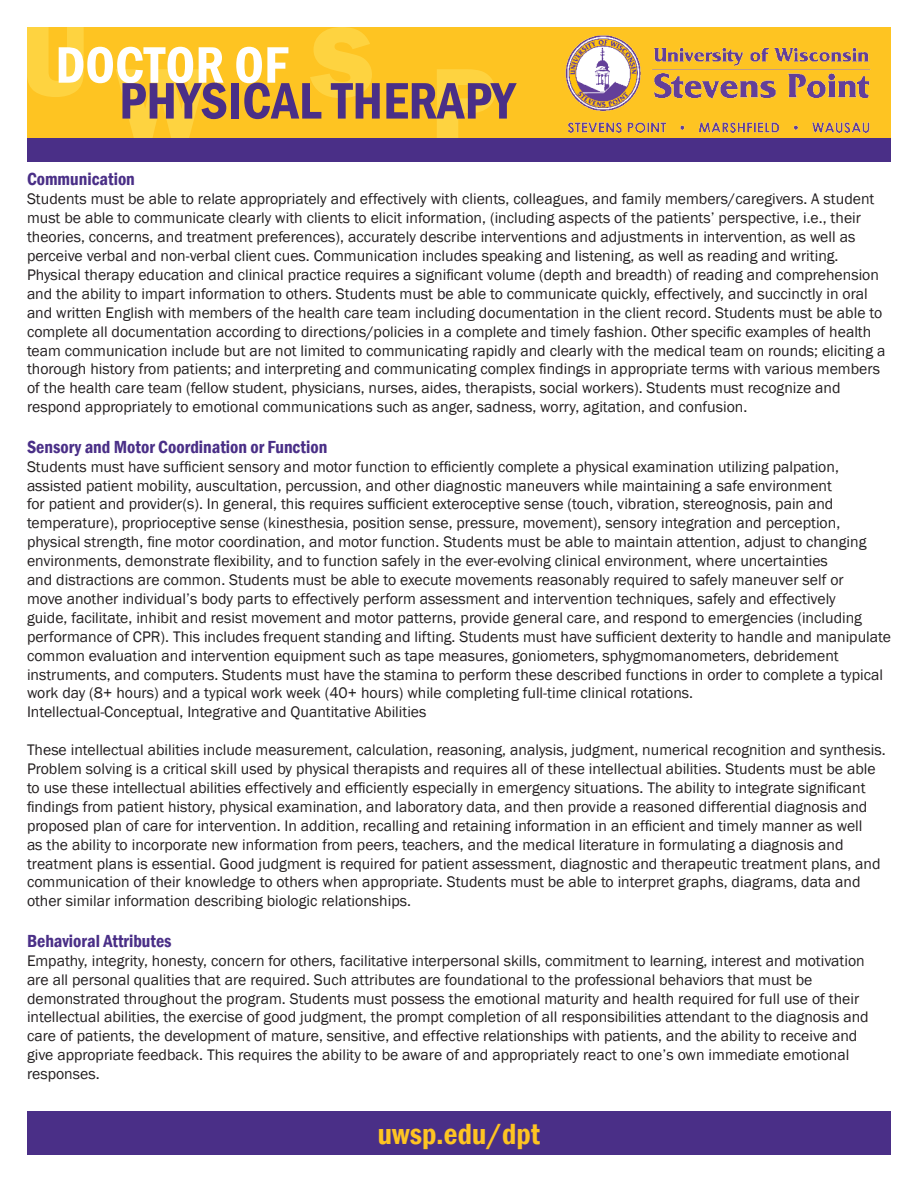
<style>
.page{position:relative;width:918px;height:1188px;background:#fff}
.page>*{position:absolute;margin:0;border:0;box-sizing:border-box;transform-origin:0 0}
.t1{font:600 condensed 53.1px "Franklin Gothic";color:#4a2f87}
.t2{font:600 condensed 53.1px "Franklin Gothic";color:#fff}
.t3{font:600 condensed 30px "Franklin Gothic";color:#fec422}
.t4{font:600 condensed 18px "Franklin Gothic";color:#4a2f87}
.t5{font:15.75px/18.9px "Franklin Gothic";color:#231f20}
</style>
<div class="page">
<div style="left:27px;top:27px;width:864px;height:111px;background:#fec422"></div>
<svg style="left:27px;top:27px;width:57px;height:70px"></svg>
<svg style="left:116px;top:69px;width:91px;height:69px"></svg>
<svg style="left:310px;top:27px;width:62px;height:71px"></svg>
<svg style="left:437px;top:69px;width:59px;height:69px"></svg>
<div style="left:27px;top:138px;width:864px;height:24px;background:#4a2f87"></div>
<div style="left:27px;top:1112px;width:864px;height:43px;background:#4a2f87"></div>
<img style="left:565px;top:35px;width:306px;height:98px">
<p class="t2" style="left:55px;top:29px;width:234px">DOCTOR OF</p>
<p class="t1" style="left:119px;top:65px;width:398px">PHYSICAL THERAPY</p>
<p class="t4" style="left:27px;top:167px;width:109px">Communication</p>
<p class="t5" style="left:27px;top:190px;width:860px">Students must be able to relate appropriately and effectively with clients, colleagues, and family members/caregivers. A student must be able to communicate clearly with clients to elicit information, (including aspects of the patients’ perspective, i.e., their theories, concerns, and treatment preferences), accurately describe interventions and adjustments in intervention, as well as perceive verbal and non-verbal client cues. Communication includes speaking and listening, as well as reading and writing.<br>Physical therapy education and clinical practice requires a significant volume (depth and breadth) of reading and comprehension and the ability to impart information to others. Students must be able to communicate quickly, effectively, and succinctly in oral and written English with members of the health care team including documentation in the client record. Students must be able to complete all documentation according to directions/policies in a complete and timely fashion. Other specific examples of health team communication include but are not limited to communicating rapidly and clearly with the medical team on rounds; eliciting a thorough history from patients; and interpreting and communicating complex findings in appropriate terms with various members of the health care team (fellow student, physicians, nurses, aides, therapists, social workers). Students must recognize and respond appropriately to emotional communications such as anger, sadness, worry, agitation, and confusion.</p>
<p class="t4" style="left:27px;top:435px;width:302px">Sensory and Motor Coordination or Function</p>
<p class="t5" style="left:27px;top:457px;width:866px">Students must have sufficient sensory and motor function to efficiently complete a physical examination utilizing palpation, assisted patient mobility, auscultation, percussion, and other diagnostic maneuvers while maintaining a safe environment<br>for patient and provider(s). In general, this requires sufficient exteroceptive sense (touch, vibration, stereognosis, pain and temperature), proprioceptive sense (kinesthesia, position sense, pressure, movement), sensory integration and perception, physical strength, fine motor coordination, and motor function. Students must be able to maintain attention, adjust to changing environments, demonstrate flexibility, and to function safely in the ever-evolving clinical environment, where uncertainties<br>and distractions are common. Students must be able to execute movements reasonably required to safely maneuver self or<br>move another individual’s body parts to effectively perform assessment and intervention techniques, safely and effectively<br>guide, facilitate, inhibit and resist movement and motor patterns, provide general care, and respond to emergencies (including performance of CPR). This includes frequent standing and lifting. Students must have sufficient dexterity to handle and manipulate common evaluation and intervention equipment such as tape measures, goniometers, sphygmomanometers, debridement instruments, and computers. Students must have the stamina to perform these described functions in order to complete a typical work day (8+ hours) and a typical work week (40+ hours) while completing full-time clinical rotations.</p>
<p class="t5" style="left:27px;top:703px;width:401px">Intellectual-Conceptual, Integrative and Quantitative Abilities</p>
<p class="t5" style="left:27px;top:741px;width:860px">These intellectual abilities include measurement, calculation, reasoning, analysis, judgment, numerical recognition and synthesis.<br>Problem solving is a critical skill used by physical therapists and requires all of these intellectual abilities. Students must be able to use these intellectual abilities effectively and efficiently especially in emergency situations. The ability to integrate significant findings from patient history, physical examination, and laboratory data, and then provide a reasoned differential diagnosis and proposed plan of care for intervention. In addition, recalling and retaining information in an efficient and timely manner as well<br>as the ability to incorporate new information from peers, teachers, and the medical literature in formulating a diagnosis and treatment plans is essential. Good judgment is required for patient assessment, diagnostic and therapeutic treatment plans, and communication of their knowledge to others when appropriate. Students must be able to interpret graphs, diagrams, data and other similar information describing biologic relationships.</p>
<p class="t4" style="left:27px;top:929px;width:146px">Behavioral Attributes</p>
<p class="t5" style="left:27px;top:951px;width:843px">Empathy, integrity, honesty, concern for others, facilitative interpersonal skills, commitment to learning, interest and motivation are all personal qualities that are required. Such attributes are foundational to the professional behaviors that must be demonstrated throughout the program. Students must possess the emotional maturity and health required for full use of their intellectual abilities, the exercise of good judgment, the prompt completion of all responsibilities attendant to the diagnosis and care of patients, the development of mature, sensitive, and effective relationships with patients, and the ability to receive and give appropriate feedback. This requires the ability to be aware of and appropriately react to one’s own immediate emotional responses.</p>
<p class="t3" style="left:378px;top:1114px;width:164px">uwsp.edu/dpt</p>
</div>
